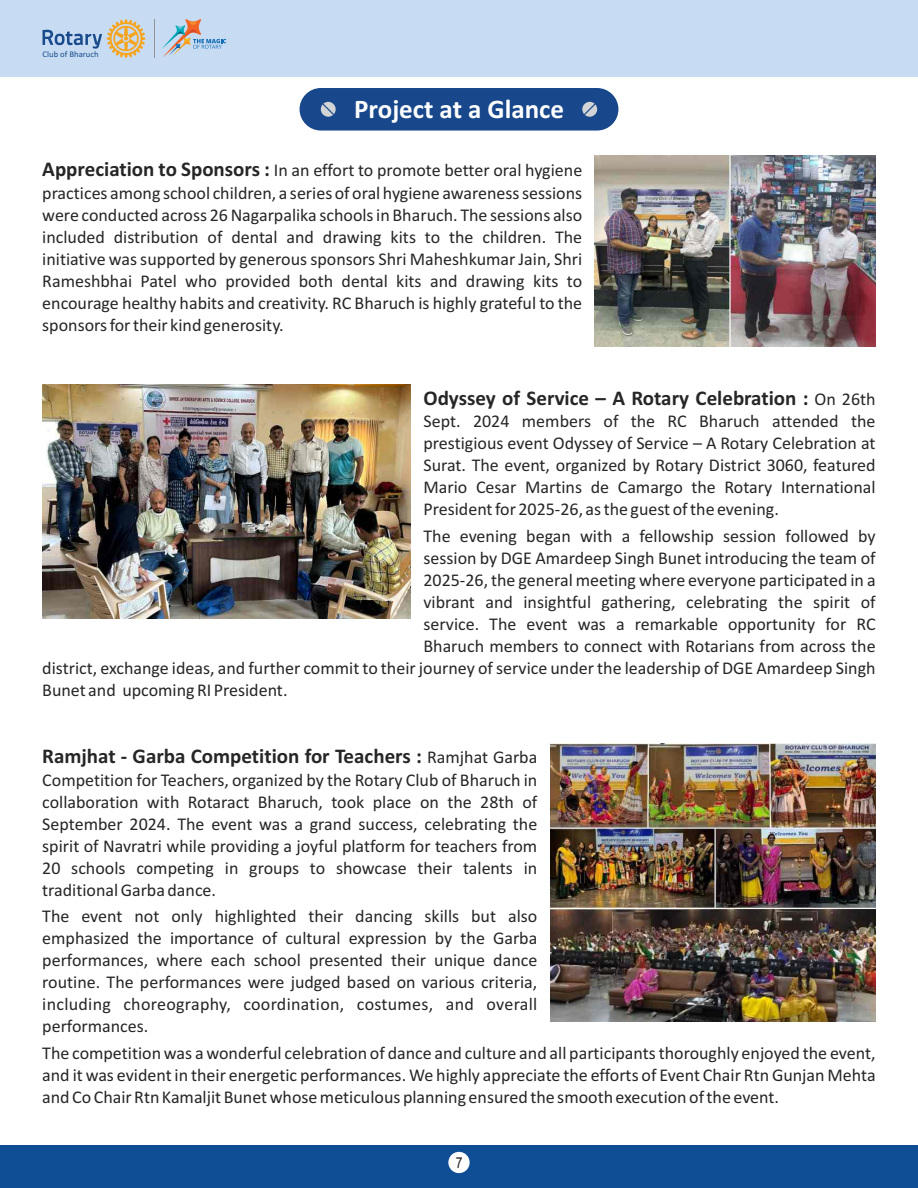
<style>
.page{position:relative;width:918px;height:1188px;background:#fff}
.page>*{position:absolute;margin:0;border:0;box-sizing:border-box;transform-origin:0 0}
.t1{font:700 27px "Calibri";color:#fff}
.t2{font:700 21px "Calibri";color:#262626}
.t3{font:18px/21.9px "Calibri";color:#262626;text-align:justify}
.t4{font:15px "Arial Narrow";color:#231f20}
.t5{font:8.7px "Calibri";color:#194b8c}
.s1{font-weight:700;font-size:21px}
.s2{font-weight:400;font-size:18px}
</style>
<div class="page">
<div style="left:0;top:0;width:918px;height:77px;background:#c7dcf2"></div>
<svg style="left:43px;top:19px;width:102px;height:39px"></svg>
<hr style="left:155px;top:19px;width:1px;height:38px;background:#909496">
<svg style="left:162px;top:19px;width:64px;height:38px"></svg>
<div style="left:0;top:1145px;width:918px;height:43px;background:#0f4e94"></div>
<div style="left:448px;top:1152px;width:22px;height:21px;background:#fff;border-radius:50%"></div>
<div style="left:300px;top:88px;width:318px;height:43px;background:#18488b;border-radius:21px"></div>
<svg style="left:321px;top:102px;width:15px;height:15px"></svg>
<svg style="left:582px;top:102px;width:15px;height:15px"></svg>
<img style="left:594px;top:156px;width:281px;height:190px">
<img style="left:42px;top:385px;width:369px;height:234px">
<img style="left:550px;top:743px;width:326px;height:279px">
<p class="t5" style="left:43px;top:50px;width:58px">Club of Bharuch</p>
<h1 class="t1" style="left:354px;top:98px;width:211px">Project at a Glance</h1>
<p class="t3" style="left:42px;top:160px;width:542px"><span class="s1">Appreciation to Sponsors :</span> In an effort to promote better oral hygiene practices among school children, a series of oral hygiene awareness sessions were conducted across 26 Nagarpalika schools in Bharuch. The sessions also included distribution of dental and drawing kits to the children. The initiative was supported by generous sponsors Shri Maheshkumar Jain, Shri Rameshbhai Patel who provided both dental kits and drawing kits to encourage healthy habits and creativity. RC Bharuch is highly grateful to the sponsors for their kind generosity.</p>
<p class="t2" style="left:423px;top:389px;width:454px">Odyssey of Service – A Rotary Celebration : <span class="s2">On 26th</span></p>
<p class="t3" style="left:423px;top:412px;width:454px">Sept. 2024 members of the RC Bharuch attended the prestigious event Odyssey of Service – A Rotary Celebration at Surat. The event, organized by Rotary District 3060, featured Mario Cesar Martins de Camargo the Rotary International President for 2025-26, as the guest of the evening.</p>
<p class="t3" style="left:423px;top:526px;width:454px">The evening began with a fellowship session followed by</p>
<p class="t3" style="left:423px;top:548px;width:454px">session by DGE Amardeep Singh Bunet introducing the team of</p>
<p class="t3" style="left:423px;top:570px;width:454px">2025-26, the general meeting where everyone participated in a</p>
<p class="t3" style="left:423px;top:592px;width:454px">vibrant and insightful gathering, celebrating the spirit of</p>
<p class="t3" style="left:423px;top:614px;width:454px">service. The event was a remarkable opportunity for RC</p>
<p class="t3" style="left:423px;top:636px;width:454px">Bharuch members to connect with Rotarians from across the</p>
<p class="t3" style="left:42px;top:658px;width:835px">district, exchange ideas, and further commit to their journey of service under the leadership of DGE Amardeep Singh</p>
<p class="t3" style="left:42px;top:680px;width:247px">Bunet and upcoming RI President.</p>
<p class="t2" style="left:42px;top:748px;width:497px">Ramjhat - Garba Competition for Teachers : <span class="s2">Ramjhat Garba</span></p>
<p class="t3" style="left:42px;top:771px;width:497px">Competition for Teachers, organized by the Rotary Club of Bharuch in collaboration with Rotaract Bharuch, took place on the 28th of September 2024. The event was a grand success, celebrating the spirit of Navratri while providing a joyful platform for teachers from 20 schools competing in groups to showcase their talents in traditional Garba dance.</p>
<p class="t3" style="left:42px;top:907px;width:497px">The event not only highlighted their dancing skills but also emphasized the importance of cultural expression by the Garba performances, where each school presented their unique dance routine. The performances were judged based on various criteria, including choreography, coordination, costumes, and overall performances.</p>
<p class="t3" style="left:42px;top:1043px;width:835px">The competition was a wonderful celebration of dance and culture and all participants thoroughly enjoyed the event, and it was evident in their energetic performances. We highly appreciate the efforts of Event Chair Rtn Gunjan Mehta and Co Chair Rtn Kamaljit Bunet whose meticulous planning ensured the smooth execution of the event.</p>
<p class="t4" style="left:456px;top:1157px;width:8px">7</p>
</div>
